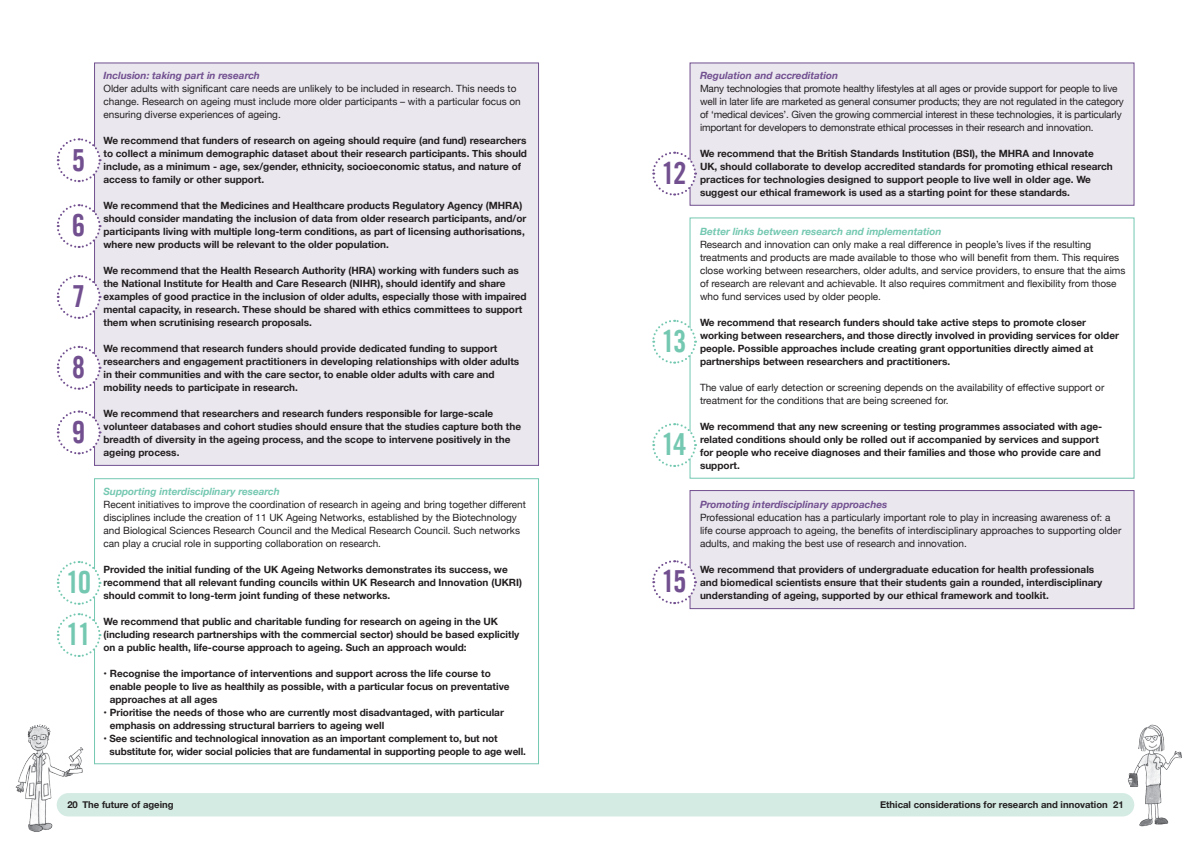
<style>
.page{position:relative;width:1191px;height:842px;background:#fff}
.page>*{position:absolute;margin:0;border:0;box-sizing:border-box;transform-origin:0 0}
.t1{font:30.4px "Amnesty Trade Gothic Bd Cn 20";color:#725090}
.t2{font:30.4px "Amnesty Trade Gothic Bd Cn 20";letter-spacing:-.06em;color:#74c8b1}
.t3{font:700 10px/13px "Helvetica Neue";color:#231f20}
.t4{font:10px/13px "Helvetica Neue";color:#231f20}
.t5{font:italic 700 10px "Helvetica Neue";color:#725090}
.t6{font:italic 700 10px "Helvetica Neue";color:#74c8b1}
.t7{font:700 9.5px "Helvetica Neue";color:#231f20}
</style>
<div class="page">
<div style="left:57px;top:793px;width:1077px;height:23px;background:#d4ebe4;border-radius:12px"></div>
<img style="left:15px;top:724px;width:70px;height:108px">
<img style="left:1126px;top:724px;width:56px;height:103px">
<div style="left:690px;top:63px;width:444px;height:143px;background:#eae7ef;border:1px solid #725090"></div>
<div style="left:690px;top:490px;width:444px;height:119px;background:#eae7ef;border:1px solid #725090"></div>
<div style="left:94px;top:63px;width:445px;height:403px;background:#eae7ef;border:1px solid #725090"></div>
<svg style="left:56px;top:137px;width:46px;height:46px"></svg>
<svg style="left:56px;top:203px;width:46px;height:46px"></svg>
<svg style="left:56px;top:274px;width:46px;height:46px"></svg>
<svg style="left:56px;top:345px;width:46px;height:46px"></svg>
<div style="left:94px;top:478px;width:445px;height:286px;border:1px solid #74c8b1"></div>
<svg style="left:56px;top:409px;width:46px;height:46px"></svg>
<svg style="left:56px;top:560px;width:46px;height:46px"></svg>
<svg style="left:56px;top:612px;width:46px;height:46px"></svg>
<svg style="left:652px;top:151px;width:45px;height:46px"></svg>
<svg style="left:652px;top:319px;width:45px;height:46px"></svg>
<svg style="left:652px;top:422px;width:45px;height:46px"></svg>
<svg style="left:652px;top:559px;width:45px;height:46px"></svg>
<p class="t1" style="left:72px;top:141px;width:15px">5</p>
<p class="t1" style="left:72px;top:207px;width:15px">6</p>
<p class="t1" style="left:72px;top:278px;width:15px">7</p>
<p class="t1" style="left:72px;top:349px;width:15px">8</p>
<p class="t1" style="left:72px;top:413px;width:15px">9</p>
<p class="t2" style="left:66px;top:564px;width:27px">10</p>
<p class="t2" style="left:66px;top:616px;width:27px">11</p>
<p class="t5" style="left:103px;top:67px;width:158px">Inclusion: taking part in research</p>
<p class="t4" style="left:103px;top:82px;width:419px">Older adults with significant care needs are unlikely to be included in research. This needs to change. Research on ageing must include more older participants – with a particular focus on ensuring diverse experiences of ageing.</p>
<p class="t3" style="left:103px;top:134px;width:425px">We recommend that funders of research on ageing should require (and fund) researchers to collect a minimum demographic dataset about their research participants. This should include, as a minimum - age, sex/gender, ethnicity, socioeconomic status, and nature of access to family or other support.</p>
<p class="t3" style="left:103px;top:199px;width:424px">We recommend that the Medicines and Healthcare products Regulatory Agency (MHRA) should consider mandating the inclusion of data from older research participants, and/or participants living with multiple long-term conditions, as part of licensing authorisations, where new products will be relevant to the older population.</p>
<p class="t3" style="left:103px;top:264px;width:424px">We recommend that the Health Research Authority (HRA) working with funders such as the National Institute for Health and Care Research (NIHR), should identify and share examples of good practice in the inclusion of older adults, especially those with impaired mental capacity, in research. These should be shared with ethics committees to support them when scrutinising research proposals.</p>
<p class="t3" style="left:103px;top:342px;width:417px">We recommend that research funders should provide dedicated funding to support researchers and engagement practitioners in developing relationships with older adults in their communities and with the care sector, to enable older adults with care and mobility needs to participate in research.</p>
<p class="t3" style="left:103px;top:407px;width:419px">We recommend that researchers and research funders responsible for large-scale volunteer databases and cohort studies should ensure that the studies capture both the breadth of diversity in the ageing process, and the scope to intervene positively in the ageing process.</p>
<p class="t6" style="left:103px;top:483px;width:178px">Supporting interdisciplinary research</p>
<p class="t4" style="left:103px;top:498px;width:424px">Recent initiatives to improve the coordination of research in ageing and bring together different disciplines include the creation of 11 UK Ageing Networks, established by the Biotechnology and Biological Sciences Research Council and the Medical Research Council. Such networks can play a crucial role in supporting collaboration on research.</p>
<p class="t3" style="left:103px;top:563px;width:420px">Provided the initial funding of the UK Ageing Networks demonstrates its success, we recommend that all relevant funding councils within UK Research and Innovation (UKRI) should commit to long-term joint funding of these networks.</p>
<p class="t3" style="left:103px;top:615px;width:417px">We recommend that public and charitable funding for research on ageing in the UK (including research partnerships with the commercial sector) should be based explicitly on a public health, life-course approach to ageing. Such an approach would:</p>
<p class="t3" style="left:110px;top:667px;width:401px;text-indent:-6px">• Recognise the importance of interventions and support across the life course to enable people to live as healthily as possible, with a particular focus on preventative approaches at all ages</p>
<p class="t3" style="left:110px;top:706px;width:396px;text-indent:-6px">• Prioritise the needs of those who are currently most disadvantaged, with particular emphasis on addressing structural barriers to ageing well</p>
<p class="t3" style="left:110px;top:732px;width:418px;text-indent:-6px">• See scientific and technological innovation as an important complement to, but not substitute for, wider social policies that are fundamental in supporting people to age well.</p>
<p class="t1" style="left:661px;top:155px;width:27px">12</p>
<p class="t2" style="left:661px;top:323px;width:27px">13</p>
<p class="t2" style="left:661px;top:426px;width:27px">14</p>
<p class="t1" style="left:661px;top:563px;width:27px">15</p>
<p class="t5" style="left:700px;top:67px;width:140px">Regulation and accreditation</p>
<p class="t4" style="left:700px;top:82px;width:425px">Many technologies that promote healthy lifestyles at all ages or provide support for people to live well in later life are marketed as general consumer products; they are not regulated in the category of ‘medical devices’. Given the growing commercial interest in these technologies, it is particularly important for developers to demonstrate ethical processes in their research and innovation.</p>
<p class="t3" style="left:700px;top:147px;width:414px">We recommend that the British Standards Institution (BSI), the MHRA and Innovate UK, should collaborate to develop accredited standards for promoting ethical research practices for technologies designed to support people to live well in older age. We suggest our ethical framework is used as a starting point for these standards.</p>
<p class="t6" style="left:700px;top:223px;width:243px">Better links between research and implementation</p>
<p class="t4" style="left:700px;top:238px;width:427px">Research and innovation can only make a real difference in people’s lives if the resulting treatments and products are made available to those who will benefit from them. This requires close working between researchers, older adults, and service providers, to ensure that the aims of research are relevant and achievable. It also requires commitment and flexibility from those who fund services used by older people.</p>
<p class="t3" style="left:700px;top:316px;width:420px">We recommend that research funders should take active steps to promote closer working between researchers, and those directly involved in providing services for older people. Possible approaches include creating grant opportunities directly aimed at partnerships between researchers and practitioners.</p>
<p class="t4" style="left:700px;top:381px;width:406px">The value of early detection or screening depends on the availability of effective support or treatment for the conditions that are being screened for.</p>
<p class="t3" style="left:700px;top:420px;width:404px">We recommend that any new screening or testing programmes associated with age&shy;related conditions should only be rolled out if accompanied by services and support for people who receive diagnoses and their families and those who provide care and support.</p>
<p class="t5" style="left:700px;top:496px;width:189px">Promoting interdisciplinary approaches</p>
<p class="t4" style="left:700px;top:511px;width:423px">Professional education has a particularly important role to play in increasing awareness of: a life course approach to ageing, the benefits of interdisciplinary approaches to supporting older adults, and making the best use of research and innovation.</p>
<p class="t3" style="left:700px;top:563px;width:404px">We recommend that providers of undergraduate education for health professionals and biomedical scientists ensure that their students gain a rounded, interdisciplinary understanding of ageing, supported by our ethical framework and toolkit.</p>
<p class="t7" style="left:67px;top:797px;width:108px">20 The future of ageing</p>
<p class="t7" style="left:880px;top:797px;width:245px">Ethical considerations for research and innovation 21</p>
</div>
